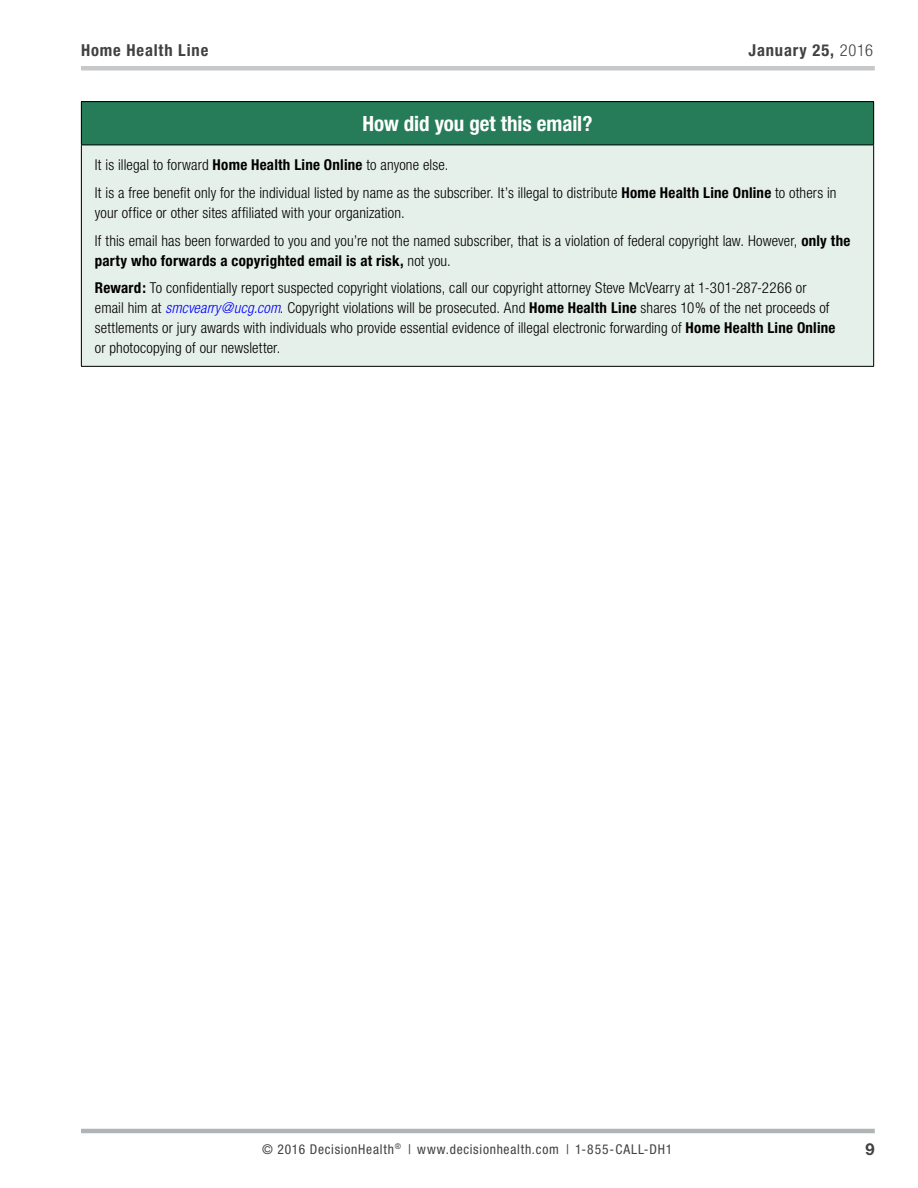
<style>
.page{position:relative;width:918px;height:1188px;background:#fff}
.page>*{position:absolute;margin:0;border:0;box-sizing:border-box;transform-origin:0 0}
.t1{font:700 condensed 21px "Helvetica Neue";letter-spacing:-.005em;color:#fff}
.t2{font:700 condensed 16.5px "Helvetica Neue";letter-spacing:.05em;color:#414042}
.t3{font:700 16.5px "Helvetica Neue";color:#414042}
.t4{font:300 condensed 15px/27.8px "Helvetica Neue";letter-spacing:.01em;color:#000}
.t5{font:condensed 13.5px "Helvetica Neue";letter-spacing:.055em;color:#414042}
.s1{font-weight:300}
.s2{font-weight:700}
.s3{font-style:italic;color:#00f}
</style>
<div class="page">
<hr style="left:81px;top:1129px;width:794px;height:4px;background:#b1b4b6">
<hr style="left:81px;top:66px;width:794px;height:4px;background:#c7c8ca">
<div style="left:81px;top:102px;width:793px;height:43px;background:#267c58"></div>
<div style="left:81px;top:145px;width:793px;height:221px;background:#e6f0eb"></div>
<hr style="left:81px;top:101px;width:793px;height:1px;background:#000">
<hr style="left:81px;top:102px;width:1px;height:43px;background:#000">
<hr style="left:873px;top:102px;width:1px;height:43px;background:#000">
<hr style="left:81px;top:145px;width:793px;height:1px;background:#000">
<hr style="left:81px;top:145px;width:1px;height:221px;background:#000">
<hr style="left:873px;top:145px;width:1px;height:221px;background:#000">
<hr style="left:81px;top:366px;width:793px;height:1px;background:#000">
<p class="t2" style="left:81px;top:40px;width:129px">Home Health Line</p>
<p class="t2" style="left:749px;top:40px;width:126px">January 25, <span class="s1">2016</span></p>
<h1 class="t1" style="left:362px;top:111px;width:232px">How did you get this email?</h1>
<p class="t4" style="left:95px;top:151px;width:743px">It is illegal to forward <span class="s2">Home Health Line Online</span> to anyone else.<br>It is a free benefit only for the individual listed by name as the subscriber. It’s illegal to distribute <span class="s2">Home Health Line Online</span> to others in</p>
<p class="t4" style="left:95px;top:199px;width:757px">your office or other sites affiliated with your organization.<br>If this email has been forwarded to you and you’re not the named subscriber, that is a violation of federal copyright law. However, <span class="s2">only the</span></p>
<p class="t4" style="left:95px;top:246px;width:713px"><span class="s2">party who forwards a copyrighted email is at risk,</span> not you.<br><span class="s2">Reward:</span> To confidentially report suspected copyright violations, call our copyright attorney Steve McVearry at 1-301-287-2266 or</p>
<p class="t4" style="left:95px;top:298px;width:742px;line-height:19.8px">email him at <span class="s3">smcvearry@ucg.com</span>. Copyright violations will be prosecuted. And <span class="s2">Home Health Line</span> shares 10% of the net proceeds of settlements or jury awards with individuals who provide essential evidence of illegal electronic forwarding of <span class="s2">Home Health Line Online </span>or photocopying of our newsletter.</p>
<p class="t5" style="left:262px;top:1141px;width:412px">© 2016 DecisionHealth<sup>®</sup> | www.decisionhealth.com | 1-855-CALL-DH1</p>
<p class="t3" style="left:866px;top:1139px;width:11px">9</p>
</div>
